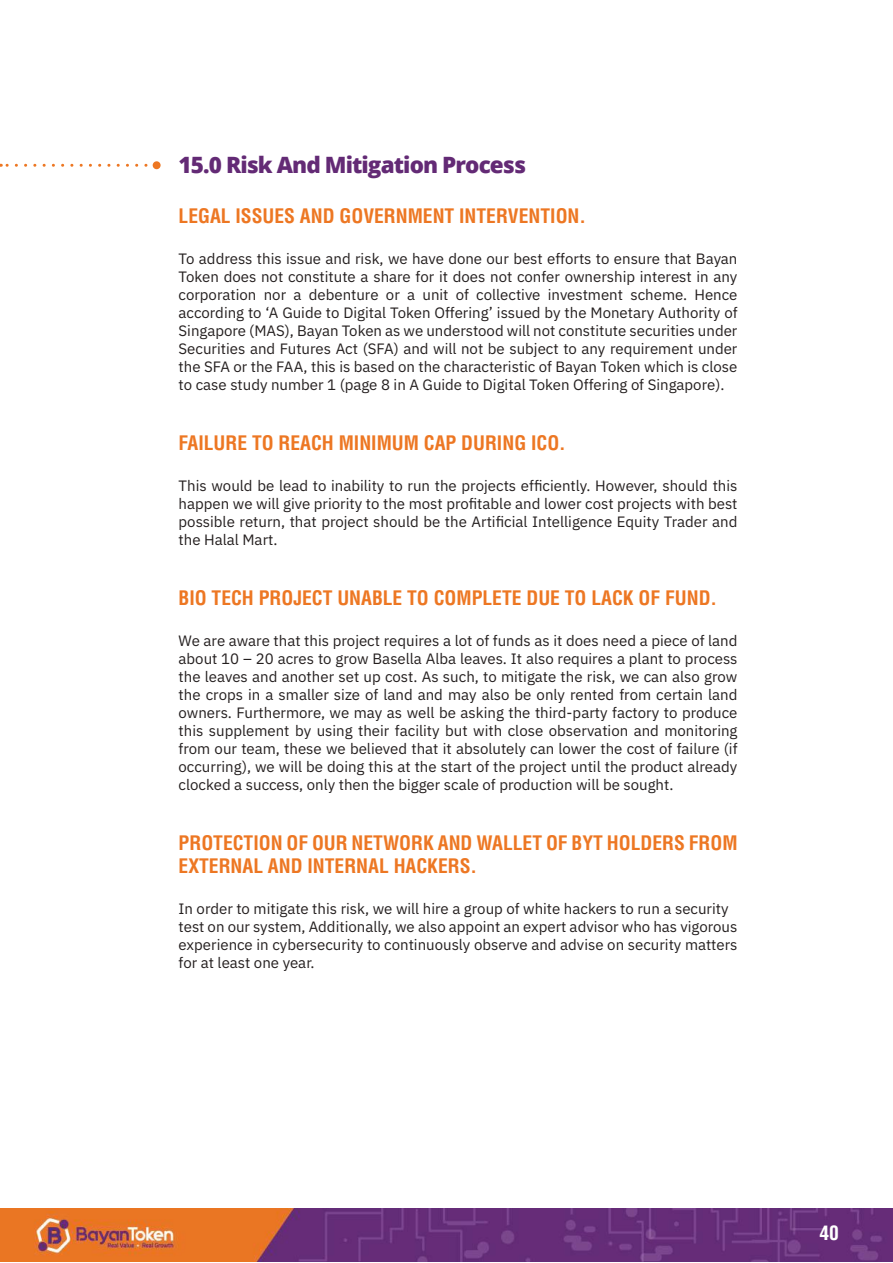
<style>
.page{position:relative;width:893px;height:1263px;background:#fff}
.page>*{position:absolute;margin:0;border:0;box-sizing:border-box;transform-origin:0 0}
.t1{font:800 22.5px "Open Sans";letter-spacing:-.04em;color:#632a75}
.t2{font:700 condensed 19.5px/23.4px "Helvetica LT Std";color:#ed7723}
.t3{font:700 condensed 19.5px "Helvetica LT Std";color:#fff}
.t4{font:15px/18px "IBM Plex Sans";color:#241f1f;text-align:justify}
</style>
<div class="page">
<img style="left:0;top:1209px;width:893px;height:53px">
<svg style="left:0;top:164px;width:146px;height:3px"></svg>
<div style="left:153px;top:161px;width:8px;height:8px;background:#ed7723;border-radius:50%"></div>
<h1 class="t1" style="left:179px;top:147px;width:349px">15.0 Risk And Mitigation Process</h1>
<h2 class="t2" style="left:179px;top:204px;width:409px">LEGAL ISSUES AND GOVERNMENT INTERVENTION.</h2>
<p class="t4" style="left:179px;top:249px;width:560px">To address this issue and risk, we have done our best efforts to ensure that Bayan Token does not constitute a share for it does not confer ownership interest in any corporation nor a debenture or a unit of collective investment scheme. Hence according to ‘A Guide to Digital Token Offering’ issued by the Monetary Authority of Singapore (MAS), Bayan Token as we understood will not constitute securities under Securities and Futures Act (SFA) and will not be subject to any requirement under the SFA or the FAA, this is based on the characteristic of Bayan Token which is close to case study number 1 (page 8 in A Guide to Digital Token Offering of Singapore).</p>
<h2 class="t2" style="left:179px;top:431px;width:389px">FAILURE TO REACH MINIMUM CAP DURING ICO.</h2>
<p class="t4" style="left:179px;top:476px;width:560px">This would be lead to inability to run the projects efficiently. However, should this happen we will give priority to the most profitable and lower cost projects with best possible return, that project should be the Artificial Intelligence Equity Trader and the Halal Mart.</p>
<h2 class="t2" style="left:179px;top:586px;width:540px">BIO TECH PROJECT UNABLE TO COMPLETE DUE TO LACK OF FUND.</h2>
<p class="t4" style="left:179px;top:630px;width:560px">We are aware that this project requires a lot of funds as it does need a piece of land about 10 – 20 acres to grow Basella Alba leaves. It also requires a plant to process the leaves and another set up cost. As such, to mitigate the risk, we can also grow the crops in a smaller size of land and may also be only rented from certain land owners. Furthermore, we may as well be asking the third-party factory to produce this supplement by using their facility but with close observation and monitoring from our team, these we believed that it absolutely can lower the cost of failure (if occurring), we will be doing this at the start of the project until the product already clocked a success, only then the bigger scale of production will be sought.</p>
<h2 class="t2" style="left:179px;top:831px;width:560px">PROTECTION OF OUR NETWORK AND WALLET OF BYT HOLDERS FROM<br>EXTERNAL AND INTERNAL HACKERS.</h2>
<p class="t4" style="left:179px;top:899px;width:560px;text-align:left">In order to mitigate this risk, we will hire a group of white hackers to run a security test on our system, Additionally, we also appoint an expert advisor who has vigorous experience in cybersecurity to continuously observe and advise on security matters for at least one year.</p>
<h2 class="t3" style="left:819px;top:1221px;width:21px">40</h2>
</div>
